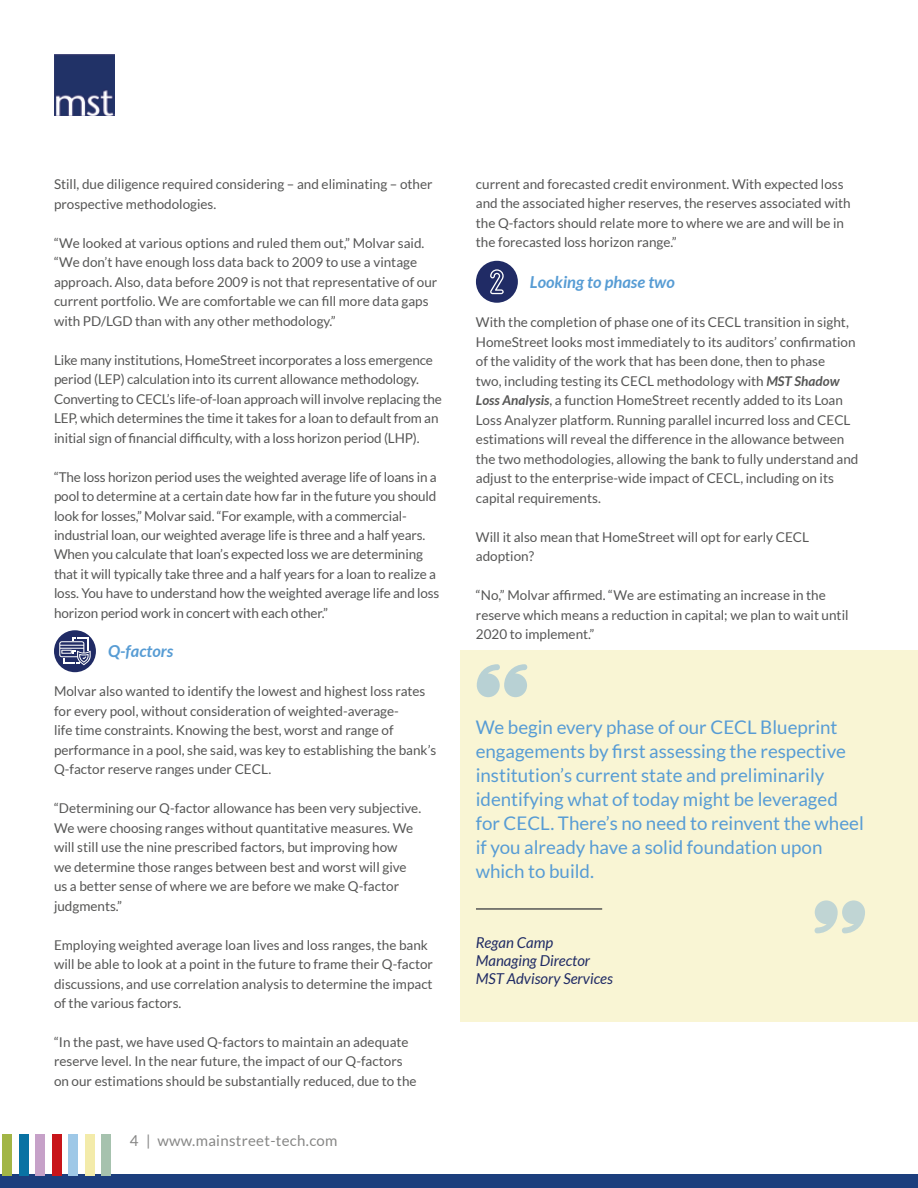
<style>
.page{position:relative;width:918px;height:1188px;background:#fff}
.page>*{position:absolute;margin:0;border:0;box-sizing:border-box;transform-origin:0 0}
.t1{font:18.75px/24px "Lato";color:#579cd4}
.t2{font:italic 700 16.5px "Lato";color:#579cd4}
.t3{font:italic 15px/18px "Lato";color:#202b65}
.t4{font:15px "Lato";letter-spacing:.02em;color:#878786}
.t5{font:13.5px/19.5px "Lato";color:#565655}
.s1{font-weight:700;font-style:italic}
</style>
<div class="page">
<div style="left:460px;top:650px;width:458px;height:372px;background:#f9f5d4"></div>
<div style="left:0;top:1175px;width:918px;height:13px;background:#1c3e7d"></div>
<hr style="left:476px;top:908px;width:126px;height:2px;background:#565655">
<svg style="left:477px;top:664px;width:50px;height:33px"></svg>
<svg style="left:815px;top:900px;width:50px;height:33px"></svg>
<img style="left:54px;top:54px;width:61px;height:62px">
<div style="left:54px;top:630px;width:42px;height:42px;background:#202b65;border-radius:50%"></div>
<svg style="left:59px;top:637px;width:32px;height:28px"></svg>
<div style="left:476px;top:261px;width:42px;height:42px;background:#202b65;border-radius:50%"></div>
<svg style="left:490px;top:269px;width:14px;height:25px"></svg>
<div style="left:2px;top:1134px;width:10px;height:42px;background:#a2b546"></div>
<div style="left:19px;top:1134px;width:10px;height:42px;background:#0972a3"></div>
<div style="left:35px;top:1134px;width:10px;height:42px;background:#c6a1c8"></div>
<div style="left:52px;top:1134px;width:10px;height:42px;background:#c8151a"></div>
<div style="left:68px;top:1134px;width:10px;height:42px;background:#9ec8e7"></div>
<div style="left:85px;top:1134px;width:10px;height:42px;background:#f3ebaa"></div>
<div style="left:101px;top:1134px;width:10px;height:42px;background:#a6c2ae"></div>
<p class="t5" style="left:54px;top:174px;width:380px">Still, due diligence required considering – and eliminating – other prospective methodologies.</p>
<p class="t5" style="left:54px;top:233px;width:385px">“We looked at various options and ruled them out,” Molvar said. “We don’t have enough loss data back to 2009 to use a vintage approach. Also, data before 2009 is not that representative of our current portfolio. We are comfortable we can fill more data gaps with PD/LGD than with any other methodology.”</p>
<p class="t5" style="left:54px;top:350px;width:390px">Like many institutions, HomeStreet incorporates a loss emergence period (LEP) calculation into its current allowance methodology.<br>Converting to CECL’s life-of-loan approach will involve replacing the LEP, which determines the time it takes for a loan to default from an initial sign of financial difficulty, with a loss horizon period (LHP).</p>
<p class="t5" style="left:54px;top:467px;width:387px">“The loss horizon period uses the weighted average life of loans in a pool to determine at a certain date how far in the future you should look for losses,” Molvar said. “For example, with a commercial&shy;industrial loan, our weighted average life is three and a half years.<br>When you calculate that loan’s expected loss we are determining that it will typically take three and a half years for a loan to realize a loss. You have to understand how the weighted average life and loss horizon period work in concert with each other.”</p>
<p class="t2" style="left:108px;top:642px;width:67px">Q-factors</p>
<p class="t5" style="left:54px;top:681px;width:384px">Molvar also wanted to identify the lowest and highest loss rates for every pool, without consideration of weighted-average-<br>life time constraints. Knowing the best, worst and range of performance in a pool, she said, was key to establishing the bank’s Q-factor reserve ranges under CECL.</p>
<p class="t5" style="left:54px;top:798px;width:369px">“Determining our Q-factor allowance has been very subjective.<br>We were choosing ranges without quantitative measures. We will still use the nine prescribed factors, but improving how<br>we determine those ranges between best and worst will give us a better sense of where we are before we make Q-factor judgments.”</p>
<p class="t5" style="left:54px;top:935px;width:381px">Employing weighted average loan lives and loss ranges, the bank will be able to look at a point in the future to frame their Q-factor discussions, and use correlation analysis to determine the impact of the various factors.</p>
<p class="t5" style="left:54px;top:1032px;width:364px">“In the past, we have used Q-factors to maintain an adequate reserve level. In the near future, the impact of our Q-factors on our estimations should be substantially reduced, due to the</p>
<p class="t4" style="left:130px;top:1133px;width:209px">4 | www.mainstreet-tech.com</p>
<p class="t5" style="left:476px;top:174px;width:376px">current and forecasted credit environment. With expected loss and the associated higher reserves, the reserves associated with the Q-factors should relate more to where we are and will be in the forecasted loss horizon range.”</p>
<p class="t2" style="left:530px;top:273px;width:146px">Looking to phase two</p>
<p class="t5" style="left:476px;top:312px;width:384px">With the completion of phase one of its CECL transition in sight, HomeStreet looks most immediately to its auditors’ confirmation of the validity of the work that has been done, then to phase<br>two, including testing its CECL methodology with <span class="s1">MST Shadow Loss Analysis</span>, a function HomeStreet recently added to its Loan Loss Analyzer platform. Running parallel incurred loss and CECL estimations will reveal the difference in the allowance between the two methodologies, allowing the bank to fully understand and adjust to the enterprise-wide impact of CECL, including on its capital requirements.</p>
<p class="t5" style="left:476px;top:527px;width:335px">Will it also mean that HomeStreet will opt for early CECL adoption?</p>
<p class="t5" style="left:476px;top:585px;width:374px">“No,” Molvar affirmed. “We are estimating an increase in the reserve which means a reduction in capital; we plan to wait until<br>2020 to implement.”</p>
<p class="t1" style="left:476px;top:715px;width:390px">We begin every phase of our CECL Blueprint engagements by first assessing the respective institution’s current state and preliminarily identifying what of today might be leveraged for CECL. There’s no need to reinvent the wheel if you already have a solid foundation upon which to build.</p>
<p class="t3" style="left:476px;top:934px;width:139px">Regan Camp<br>Managing Director<br>MST Advisory Services</p>
</div>
